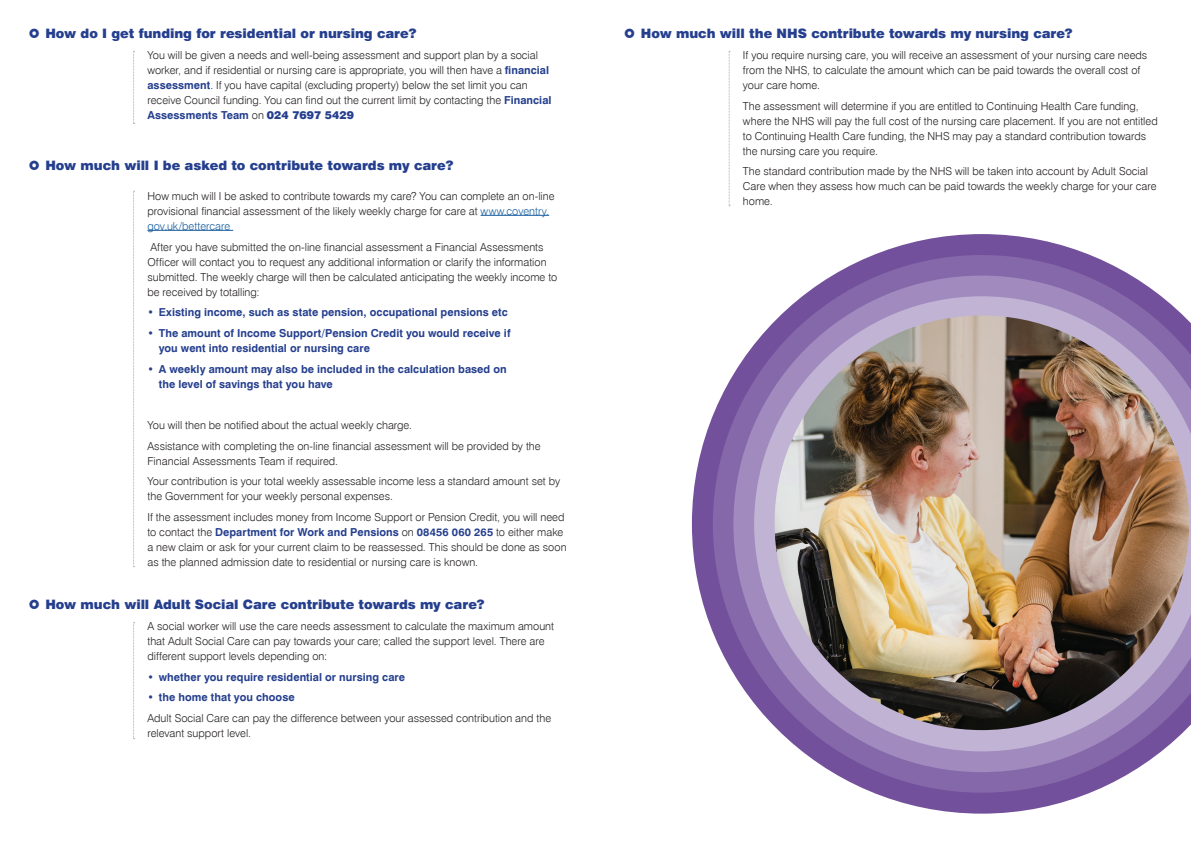
<style>
.page{position:relative;width:1191px;height:842px;background:#fff}
.page>*{position:absolute;margin:0;border:0;box-sizing:border-box;transform-origin:0 0}
.t1{font:900 13px "Swiss 721 BT";letter-spacing:-.005em;color:#253f8e}
.t2{font:300 11px/15px "Swiss 721 BT";color:#231f20}
.t3{font:700 11px/15px "Swiss 721 BT";letter-spacing:.005em;color:#253f8e}
.s1{font-weight:700;color:#253f8e}
.s2{font-weight:900;color:#253f8e}
.s3{color:#175d9e}
</style>
<div class="page">
<hr style="left:480px;top:215px;width:69px;height:1px;background:#175d9e">
<hr style="left:147px;top:230px;width:86px;height:1px;background:#175d9e">
<svg style="left:692px;top:234px;width:398px;height:580px"></svg>
<svg style="left:713px;top:255px;width:419px;height:538px"></svg>
<svg style="left:733px;top:276px;width:429px;height:496px"></svg>
<svg style="left:754px;top:296px;width:437px;height:455px;background:#a793c1"></svg>
<img style="left:774px;top:315px;width:415px;height:415px;border-radius:207px">
<svg style="left:133px;top:622px;width:2px;height:117px"></svg>
<svg style="left:133px;top:191px;width:2px;height:376px"></svg>
<svg style="left:133px;top:51px;width:2px;height:73px"></svg>
<svg style="left:729px;top:51px;width:1px;height:155px"></svg>
<p class="t1" style="left:45px;top:26px;width:373px">How do I get funding for residential or nursing care?</p>
<p class="t2" style="left:147px;top:47px;width:405px">You will be given a needs and well-being assessment and support plan by a social worker, and if residential or nursing care is appropriate, you will then have a <span class="s1">financial assessment</span>. If you have capital (excluding property) below the set limit you can receive Council funding. You can find out the current limit by contacting the <span class="s1">Financial Assessments Team</span> on <span class="s2">024 7697 5429</span></p>
<p class="t1" style="left:45px;top:158px;width:409px">How much will I be asked to contribute towards my care?</p>
<p class="t2" style="left:147px;top:188px;width:409px">How much will I be asked to contribute towards my care? You can complete an on-line provisional financial assessment of the likely weekly charge for care at <span class="s3">www.coventry. gov.uk/bettercare</span></p>
<p class="t2" style="left:147px;top:239px;width:411px">After you have submitted the on-line financial assessment a Financial Assessments Officer will contact you to request any additional information or clarify the information submitted. The weekly charge will then be calculated anticipating the weekly income to be received by totalling:</p>
<p class="t3" style="left:147px;top:305px;width:362px">• Existing income, such as state pension, occupational pensions etc</p>
<p class="t3" style="left:159px;top:325px;width:353px;text-indent:-11px">• The amount of Income Support/Pension Credit you would receive if you went into residential or nursing care</p>
<p class="t3" style="left:159px;top:361px;width:349px;text-indent:-11px">• A weekly amount may also be included in the calculation based on the level of savings that you have</p>
<p class="t2" style="left:147px;top:415px;width:395px;line-height:20.7px">You will then be notified about the actual weekly charge.<br>Assistance with completing the on-line financial assessment will be provided by the</p>
<p class="t2" style="left:147px;top:450px;width:414px;line-height:20.7px">Financial Assessments Team if required.<br>Your contribution is your total weekly assessable income less a standard amount set by</p>
<p class="t2" style="left:147px;top:486px;width:418px;line-height:20.7px">the Government for your weekly personal expenses.<br>If the assessment includes money from Income Support or Pension Credit, you will need</p>
<p class="t2" style="left:147px;top:524px;width:420px">to contact the <span class="s1">Department for Work and Pensions</span> on <span class="s1">08456 060 265</span> to either make a new claim or ask for your current claim to be reassessed. This should be done as soon as the planned admission date to residential or nursing care is known.</p>
<p class="t1" style="left:45px;top:597px;width:441px">How much will Adult Social Care contribute towards my care?</p>
<p class="t2" style="left:147px;top:618px;width:408px">A social worker will use the care needs assessment to calculate the maximum amount that Adult Social Care can pay towards your care; called the support level. There are different support levels depending on:</p>
<p class="t3" style="left:147px;top:669px;width:259px">• whether you require residential or nursing care</p>
<p class="t3" style="left:147px;top:690px;width:149px">• the home that you choose</p>
<p class="t2" style="left:147px;top:710px;width:405px">Adult Social Care can pay the difference between your assessed contribution and the relevant support level.</p>
<p class="t1" style="left:641px;top:26px;width:433px">How much will the NHS contribute towards my nursing care?</p>
<p class="t2" style="left:743px;top:47px;width:406px">If you require nursing care, you will receive an assessment of your nursing care needs from the NHS, to calculate the amount which can be paid towards the overall cost of your care home.</p>
<p class="t2" style="left:743px;top:98px;width:416px">The assessment will determine if you are entitled to Continuing Health Care funding, where the NHS will pay the full cost of the nursing care placement. If you are not entitled to Continuing Health Care funding, the NHS may pay a standard contribution towards the nursing care you require.</p>
<p class="t2" style="left:743px;top:164px;width:415px">The standard contribution made by the NHS will be taken into account by Adult Social<br>Care when they assess how much can be paid towards the weekly charge for your care home.</p>
</div>
